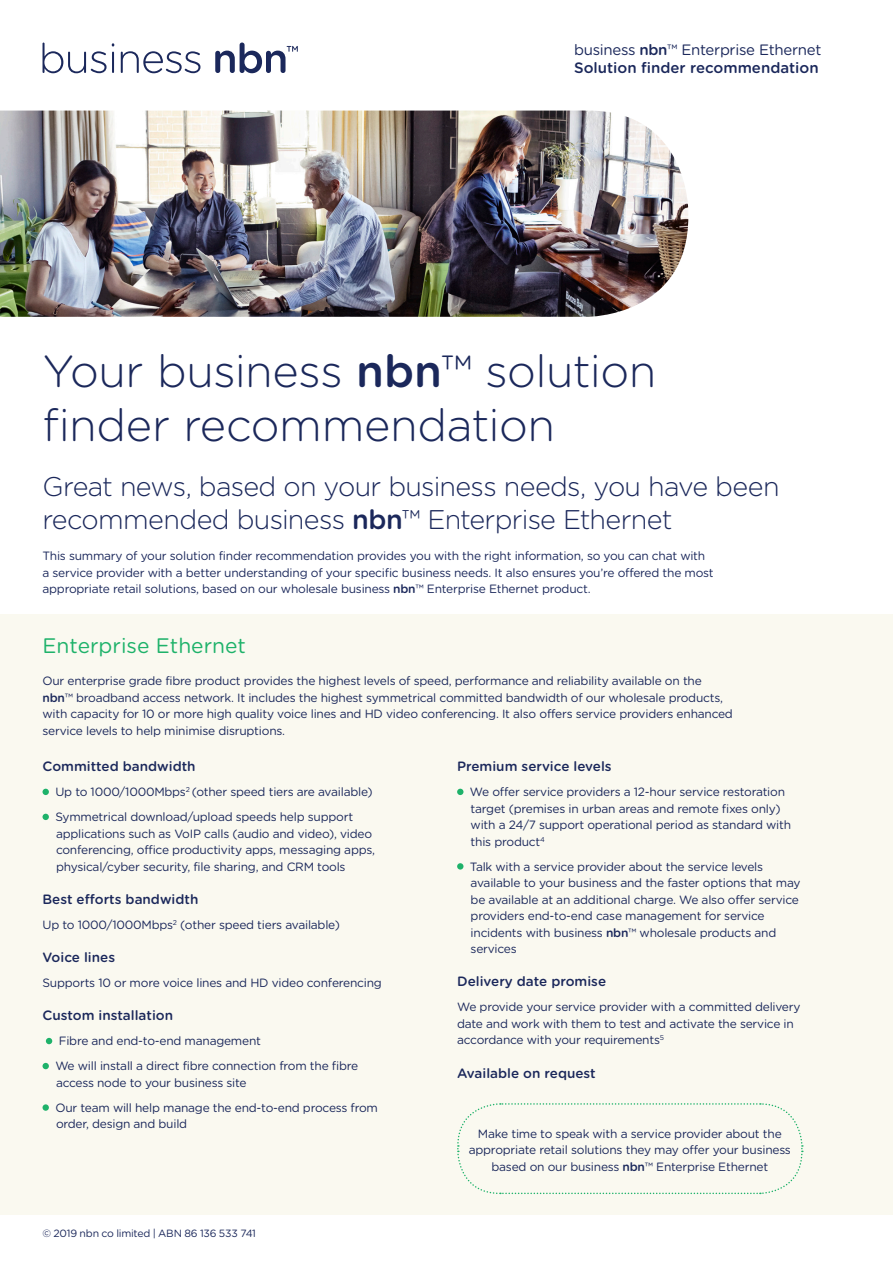
<style>
.page{position:relative;width:893px;height:1263px;background:#fff}
.page>*{position:absolute;margin:0;border:0;box-sizing:border-box;transform-origin:0 0}
.t1{font:300 45px/54px "Gotham Rounded";letter-spacing:-.01em;color:#1b285b}
.t2{font:300 27px/33px "Gotham Rounded";letter-spacing:-.025em;color:#1b285b}
.t3{font:21px "Gotham Rounded";color:#1eb26a}
.t4{font:15px "Gotham Rounded";letter-spacing:-.02em;color:#1b285b}
.t5{font:500 15px "Gotham Rounded";color:#1b285b}
.t6{font:500 13.5px "Gotham Rounded";color:#1b285b}
.Body{font:12px/16.5px "Gotham Rounded";letter-spacing:-.02em;color:#1b285b}
.Bullet{font:12px/16.5px "Gotham Rounded";letter-spacing:-.02em;color:#1b285b}
.t7{font:10.5px "Gotham Rounded";letter-spacing:-.02em;color:#1b285b}
.s1{font-weight:500}
</style>
<div class="page">
<svg style="left:43px;top:43px;width:255px;height:30px"></svg>
<div style="left:0;top:614px;width:893px;height:601px;background:#faf9f0"></div>
<svg style="left:43px;top:789px;width:6px;height:6px"></svg>
<svg style="left:43px;top:814px;width:6px;height:6px"></svg>
<svg style="left:46px;top:1038px;width:6px;height:6px"></svg>
<svg style="left:43px;top:1063px;width:6px;height:6px"></svg>
<div style="left:43px;top:1104px;width:6px;height:7px;background:#1eb26a;border-radius:50%"></div>
<img style="left:0;top:111px;width:688px;height:206px">
<svg style="left:457px;top:789px;width:6px;height:6px"></svg>
<svg style="left:457px;top:863px;width:6px;height:6px"></svg>
<svg style="left:457px;top:1103px;width:346px;height:92px"></svg>
<p class="t4" style="left:574px;top:39px;width:249px">business <span class="s1">nbn</span>™ Enterprise Ethernet</p>
<p class="t5" style="left:574px;top:57px;width:246px">Solution finder recommendation</p>
<h1 class="t1" style="left:43px;top:342px;width:615px">Your business <span class="s1">nbn</span>™ solution finder recommendation</h1>
<h2 class="t2" style="left:43px;top:469px;width:738px">Great news, based on your business needs, you have been recommended business <span class="s1">nbn</span>™ Enterprise Ethernet</h2>
<p class="Body" style="left:43px;top:547px;width:673px">This summary of your solution finder recommendation provides you with the right information, so you can chat with a service provider with a better understanding of your specific business needs. It also ensures you’re offered the most appropriate retail solutions, based on our wholesale business <span class="s1">nbn</span>™ Enterprise Ethernet product.</p>
<h3 class="t3" style="left:43px;top:631px;width:205px">Enterprise Ethernet</h3>
<p class="Body" style="left:43px;top:672px;width:692px">Our enterprise grade fibre product provides the highest levels of speed, performance and reliability available on the <span class="s1">nbn</span>™ broadband access network. It includes the highest symmetrical committed bandwidth of our wholesale products, with capacity for 10 or more high quality voice lines and HD video conferencing. It also offers service providers enhanced service levels to help minimise disruptions.</p>
<h4 class="t6" style="left:43px;top:757px;width:155px">Committed bandwidth</h4>
<p class="Bullet" style="left:55px;top:783px;width:319px">Up to 1000/1000Mbps<sup>2</sup> (other speed tiers are available)</p>
<p class="Bullet" style="left:55px;top:808px;width:321px">Symmetrical download/upload speeds help support applications such as VoIP calls (audio and video), video conferencing, office productivity apps, messaging apps, physical/cyber security, file sharing, and CRM tools</p>
<h4 class="t6" style="left:43px;top:889px;width:157px">Best efforts bandwidth</h4>
<p class="Body" style="left:43px;top:916px;width:299px">Up to 1000/1000Mbps<sup>2</sup> (other speed tiers available)</p>
<h4 class="t6" style="left:43px;top:948px;width:74px">Voice lines</h4>
<p class="Body" style="left:43px;top:974px;width:341px">Supports 10 or more voice lines and HD video conferencing</p>
<h4 class="t6" style="left:43px;top:1006px;width:132px">Custom installation</h4>
<p class="Bullet" style="left:59px;top:1032px;width:204px">Fibre and end-to-end management</p>
<p class="Bullet" style="left:55px;top:1057px;width:304px">We will install a direct fibre connection from the fibre access node to your business site</p>
<p class="Bullet" style="left:55px;top:1099px;width:324px">Our team will help manage the end-to-end process from order, design and build</p>
<p class="t7" style="left:43px;top:1226px;width:215px">© 2019 nbn co limited | ABN 86 136 533 741</p>
<h4 class="t6" style="left:457px;top:757px;width:156px">Premium service levels</h4>
<p class="Bullet" style="left:470px;top:783px;width:323px">We offer service providers a 12-hour service restoration target (premises in urban areas and remote fixes only) with a 24/7 support operational period as standard with this product<sup>4</sup></p>
<p class="Bullet" style="left:470px;top:858px;width:332px">Talk with a service provider about the service levels available to your business and the faster options that may be available at an additional charge. We also offer service providers end-to-end case management for service incidents with business <span class="s1">nbn</span>™ wholesale products and services</p>
<h4 class="t6" style="left:457px;top:972px;width:151px">Delivery date promise</h4>
<p class="Body" style="left:457px;top:998px;width:345px">We provide your service provider with a committed delivery date and work with them to test and activate the service in accordance with your requirements<sup>5</sup></p>
<h4 class="t6" style="left:457px;top:1063px;width:140px">Available on request</h4>
<p class="Body" style="left:469px;top:1124px;width:324px;text-align:center">Make time to speak with a service provider about the appropriate retail solutions they may offer your business based on our business <span class="s1">nbn</span>™ Enterprise Ethernet</p>
</div>
